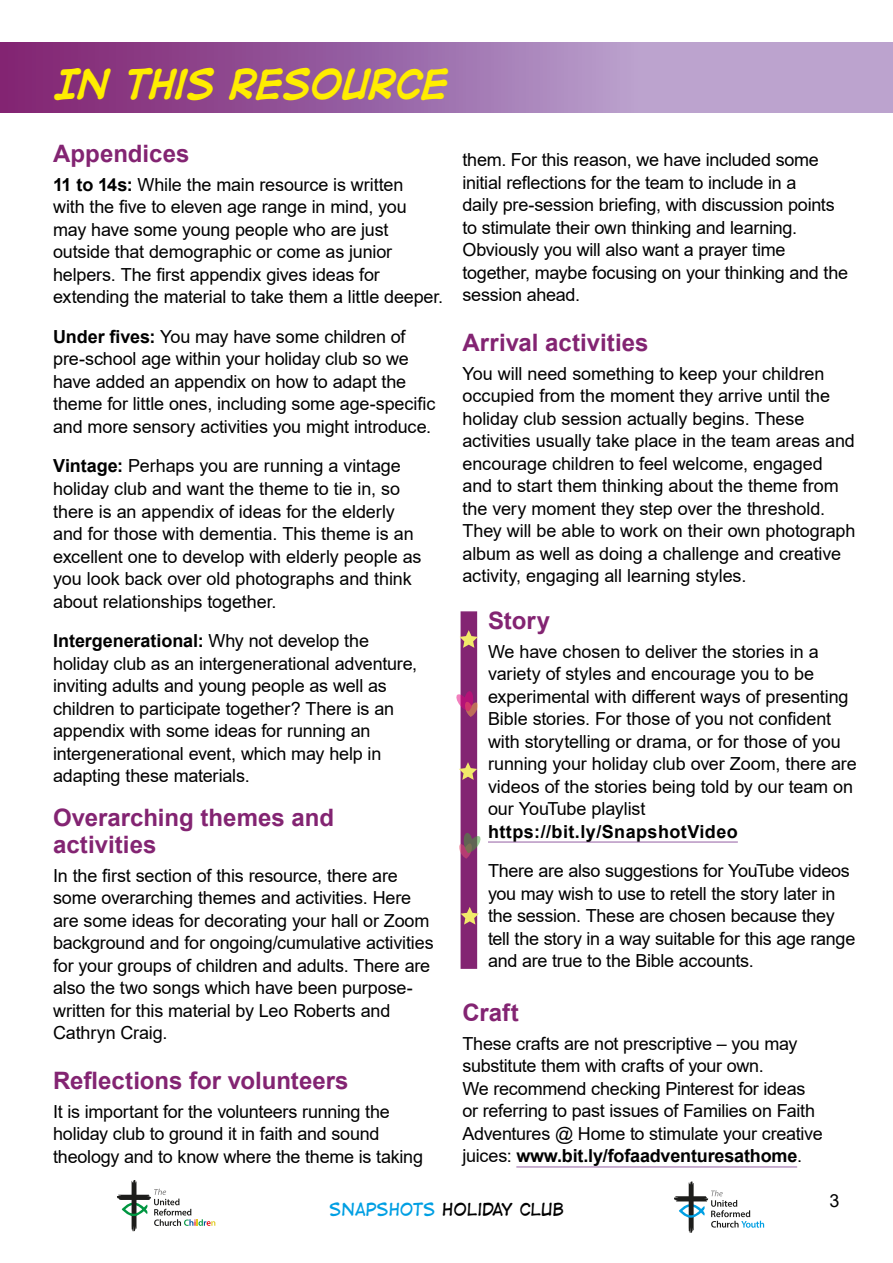
<style>
.page{position:relative;width:893px;height:1263px;background:#fff}
.page>*{position:absolute;margin:0;border:0;box-sizing:border-box;transform-origin:0 0}
.t1{font:italic 700 43.5px "Digital Strip BB";color:#ffed00}
.t2{font:700 24px/27px "Arial";color:#832472}
.t3{font:21px "Digital Strip BB";color:#000}
.t4{font:18px/22.5px "Arial";letter-spacing:-.01em;color:#000}
.t5{font:700 18px "Arial";letter-spacing:.025em;color:#000}
.s1{font-weight:700}
.s2{color:#009fe3}
</style>
<div class="page">
<svg style="left:117px;top:1180px;width:98px;height:51px"></svg>
<svg style="left:674px;top:1181px;width:90px;height:52px"></svg>
<svg style="left:0;top:43px;width:893px;height:70px;background:#a270ab"></svg>
<hr style="left:488px;top:842px;width:250px;height:1px;background:#9460a4">
<hr style="left:516px;top:1166px;width:281px;height:1px;background:#9460a4">
<div style="left:461px;top:611px;width:16px;height:358px;background:#832472"></div>
<svg style="left:460px;top:630px;width:18px;height:18px"></svg>
<svg style="left:459px;top:762px;width:18px;height:18px"></svg>
<svg style="left:459px;top:833px;width:22px;height:26px"></svg>
<svg style="left:456px;top:691px;width:22px;height:26px"></svg>
<svg style="left:461px;top:907px;width:18px;height:17px"></svg>
<h1 class="t1" style="left:54px;top:55px;width:394px">IN THIS RESOURCE</h1>
<h2 class="t2" style="left:53px;top:140px;width:138px">Appendices</h2>
<p class="t4" style="left:53px;top:173px;width:391px"><span class="s1">11 to 14s:</span> While the main resource is written<br>with the five to eleven age range in mind, you may have some young people who are just outside that demographic or come as junior helpers. The first appendix gives ideas for extending the material to take them a little deeper.</p>
<p class="t4" style="left:53px;top:325px;width:384px"><span class="s1">Under fives:</span> You may have some children of pre-school age within your holiday club so we have added an appendix on how to adapt the theme for little ones, including some age-specific and more sensory activities you might introduce.</p>
<p class="t4" style="left:53px;top:455px;width:370px"><span class="s1">Vintage:</span> Perhaps you are running a vintage holiday club and want the theme to tie in, so there is an appendix of ideas for the elderly and for those with dementia. This theme is an excellent one to develop with elderly people as you look back over old photographs and think about relationships together.</p>
<p class="t4" style="left:53px;top:629px;width:366px"><span class="s1">Intergenerational:</span> Why not develop the holiday club as an intergenerational adventure, inviting adults and young people as well as children to participate together? There is an appendix with some ideas for running an intergenerational event, which may help in adapting these materials.</p>
<h2 class="t2" style="left:53px;top:804px;width:282px">Overarching themes and activities</h2>
<p class="t4" style="left:53px;top:864px;width:382px">In the first section of this resource, there are some overarching themes and activities. Here are some ideas for decorating your hall or Zoom background and for ongoing/cumulative activities for your groups of children and adults. There are also the two songs which have been purpose&shy;written for this material by Leo Roberts and Cathryn Craig.</p>
<h2 class="t2" style="left:53px;top:1067px;width:297px">Reflections for volunteers</h2>
<p class="t4" style="left:53px;top:1100px;width:371px">It is important for the volunteers running the holiday club to ground it in faith and sound theology and to know where the theme is taking</p>
<p class="t4" style="left:462px;top:148px;width:387px">them. For this reason, we have included some initial reflections for the team to include in a<br>daily pre-session briefing, with discussion points to stimulate their own thinking and learning.<br>Obviously you will also want a prayer time together, maybe focusing on your thinking and the session ahead.</p>
<h2 class="t2" style="left:462px;top:329px;width:187px">Arrival activities</h2>
<p class="t4" style="left:462px;top:362px;width:395px">You will need something to keep your children occupied from the moment they arrive until the holiday club session actually begins. These activities usually take place in the team areas and encourage children to feel welcome, engaged and to start them thinking about the theme from the very moment they step over the threshold.<br>They will be able to work on their own photograph album as well as doing a challenge and creative activity, engaging all learning styles.</p>
<h2 class="t2" style="left:488px;top:607px;width:64px">Story</h2>
<p class="t4" style="left:488px;top:640px;width:370px">We have chosen to deliver the stories in a variety of styles and encourage you to be experimental with different ways of presenting Bible stories. For those of you not confident with storytelling or drama, or for those of you running your holiday club over Zoom, there are videos of the stories being told by our team on our YouTube playlist</p>
<p class="t5" style="left:488px;top:818px;width:251px">https://bit.ly/SnapshotVideo</p>
<p class="t4" style="left:488px;top:859px;width:369px">There are also suggestions for YouTube videos you may wish to use to retell the story later in the session. These are chosen because they tell the story in a way suitable for this age range and are true to the Bible accounts.</p>
<h2 class="t2" style="left:462px;top:999px;width:58px">Craft</h2>
<p class="t4" style="left:462px;top:1032px;width:362px">These crafts are not prescriptive – you may substitute them with crafts of your own.<br>We recommend checking Pinterest for ideas or referring to past issues of Families on Faith Adventures @ Home to stimulate your creative juices: <span class="s1">www.bit.ly/fofaadventuresathome</span>.</p>
<p class="t3" style="left:329px;top:1198px;width:236px"><span class="s2">SNAPSHOTS</span> HOLIDAY CLUB</p>
<p class="t4" style="left:829px;top:1189px;width:12px">3</p>
</div>
